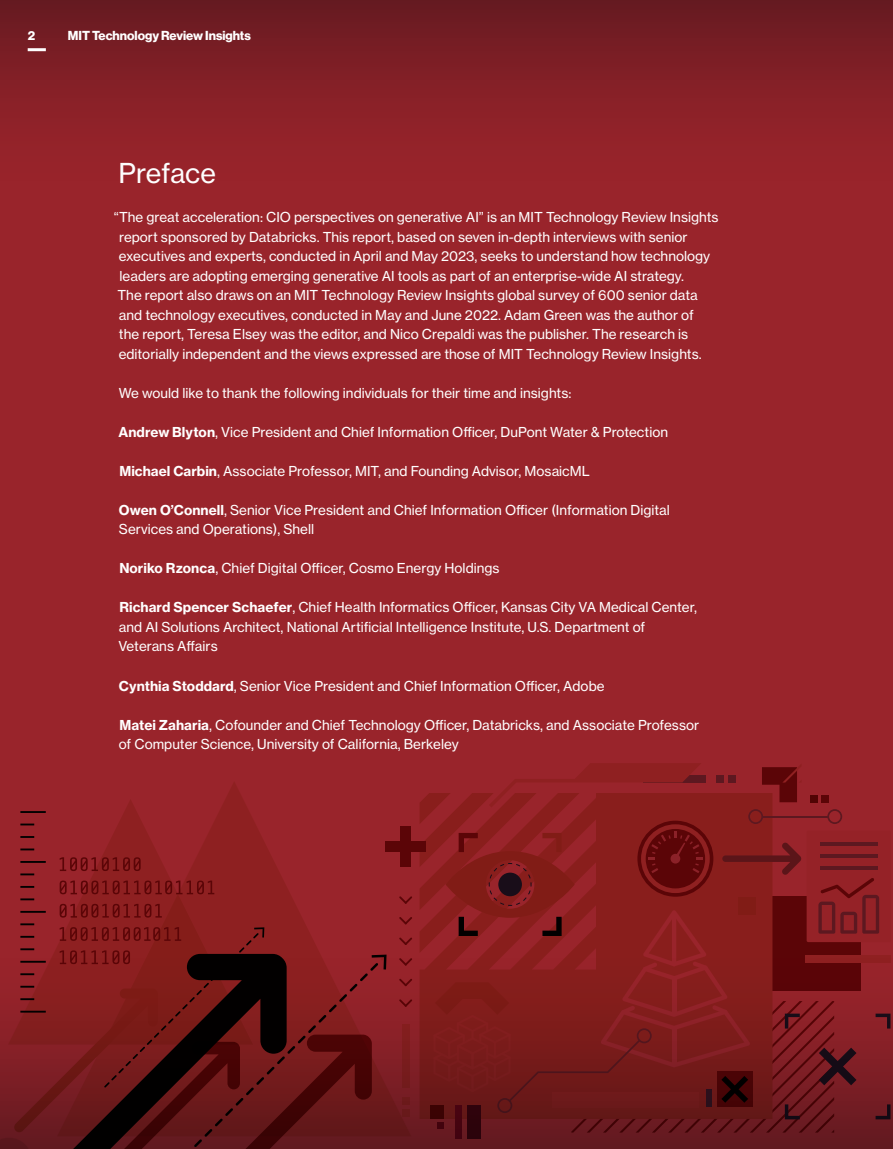
<style>
.page{position:relative;width:893px;height:1149px;background:#fff}
.page>*{position:absolute;margin:0;border:0;box-sizing:border-box;transform-origin:0 0}
.t1{font:27px "N Haas Grotesk TX Std 55 Rg";letter-spacing:-.005em;color:#fff}
.t2{font:13.5px/19.5px "N Haas Grotesk TX Std 55 Rg";color:#fff}
.t3{font:12.75px "N Haas Grotesk DS Std 75 Bd";color:#fff}
.s1{font-family:"N Haas Grotesk TX Std 75 Bd"}
</style>
<div class="page">
<div style="left:0;top:0;width:893px;height:1148px;background:#99242b"></div>
<div style="left:0;top:0;width:893px;height:194px;background:linear-gradient(to bottom,#6a1b22,#a0252c)"></div>
<hr style="left:28px;top:48px;width:18px;height:3px;background:#fff">
<div style="left:0;top:943px;width:893px;height:205px;background:linear-gradient(to bottom,#a0252c,#641920)"></div>
<svg style="left:387px;top:851px;width:27px;height:297px"></svg>
<svg style="left:59px;top:783px;width:352px;height:352px"></svg>
<hr style="left:20px;top:810px;width:26px;height:2px;background:#040503">
<hr style="left:20px;top:860px;width:26px;height:2px;background:#040503">
<svg style="left:20px;top:823px;width:14px;height:2px"></svg>
<svg style="left:20px;top:836px;width:14px;height:1px"></svg>
<svg style="left:20px;top:848px;width:14px;height:2px"></svg>
<hr style="left:20px;top:910px;width:26px;height:2px;background:#040503">
<svg style="left:20px;top:873px;width:14px;height:2px"></svg>
<svg style="left:20px;top:886px;width:14px;height:1px"></svg>
<svg style="left:20px;top:898px;width:14px;height:2px"></svg>
<svg style="left:60px;top:880px;width:154px;height:14px"></svg>
<svg style="left:0;top:923px;width:387px;height:225px"></svg>
<svg style="left:60px;top:903px;width:102px;height:14px"></svg>
<svg style="left:60px;top:857px;width:81px;height:13px"></svg>
<div style="left:467px;top:1104px;width:13px;height:33px;background:#2b030b"></div>
<div style="left:455px;top:1104px;width:7px;height:33px;background:#420310"></div>
<div style="left:806px;top:954px;width:85px;height:8px;background:#8e1f20"></div>
<div style="left:385px;top:840px;width:41px;height:11px;background:#5b0507"></div>
<div style="left:400px;top:825px;width:11px;height:41px;background:#5b0507"></div>
<svg style="left:399px;top:896px;width:13px;height:7px"></svg>
<svg style="left:399px;top:916px;width:13px;height:8px"></svg>
<svg style="left:399px;top:937px;width:13px;height:7px"></svg>
<svg style="left:399px;top:957px;width:13px;height:8px"></svg>
<svg style="left:399px;top:978px;width:13px;height:7px"></svg>
<svg style="left:399px;top:998px;width:13px;height:8px"></svg>
<div style="left:403px;top:1108px;width:7px;height:8px;background:#68191a"></div>
<div style="left:403px;top:1024px;width:7px;height:63px;background:#7b1d1d"></div>
<div style="left:403px;top:1097px;width:7px;height:7px;background:#6d1a1b"></div>
<svg style="left:420px;top:767px;width:470px;height:365px"></svg>
<p class="t3" style="left:28px;top:28px;width:9px">2</p>
<p class="t3" style="left:68px;top:28px;width:184px">MIT Technology Review Insights</p>
<h1 class="t1" style="left:119px;top:157px;width:99px">Preface</h1>
<p class="t2" style="left:114px;top:207px;width:606px">“The great acceleration: CIO perspectives on generative AI” is an MIT Technology Review Insights report sponsored by Databricks. This report, based on seven in-depth interviews with senior executives and experts, conducted in April and May 2023, seeks to understand how technology leaders are adopting emerging generative AI tools as part of an enterprise-wide AI strategy.<br>The report also draws on an MIT Technology Review Insights global survey of 600 senior data and technology executives, conducted in May and June 2022. Adam Green was the author of<br>the report, Teresa Elsey was the editor, and Nico Crepaldi was the publisher. The research is editorially independent and the views expressed are those of MIT Technology Review Insights.</p>
<p class="t2" style="left:119px;top:383px;width:454px">We would like to thank the following individuals for their time and insights:</p>
<p class="t2" style="left:118px;top:422px;width:551px"><span class="s1">Andrew Blyton</span>, Vice President and Chief Information Officer, DuPont Water &amp; Protection</p>
<p class="t2" style="left:119px;top:461px;width:472px"><span class="s1">Michael Carbin</span>, Associate Professor, MIT, and Founding Advisor, MosaicML</p>
<p class="t2" style="left:119px;top:500px;width:552px"><span class="s1">Owen O’Connell</span>, Senior Vice President and Chief Information Officer (Information Digital<br>Services and Operations), Shell</p>
<p class="t2" style="left:119px;top:558px;width:382px"><span class="s1">Noriko Rzonca</span>, Chief Digital Officer, Cosmo Energy Holdings</p>
<p class="t2" style="left:119px;top:597px;width:580px"><span class="s1">Richard Spencer Schaefer</span>, Chief Health Informatics Officer, Kansas City VA Medical Center, and AI Solutions Architect, National Artificial Intelligence Institute, U.S. Department of<br>Veterans Affairs</p>
<p class="t2" style="left:119px;top:675px;width:487px"><span class="s1">Cynthia Stoddard</span>, Senior Vice President and Chief Information Officer, Adobe</p>
<p class="t2" style="left:119px;top:714px;width:582px"><span class="s1">Matei Zaharia</span>, Cofounder and Chief Technology Officer, Databricks, and Associate Professor of Computer Science, University of California, Berkeley</p>
</div>
